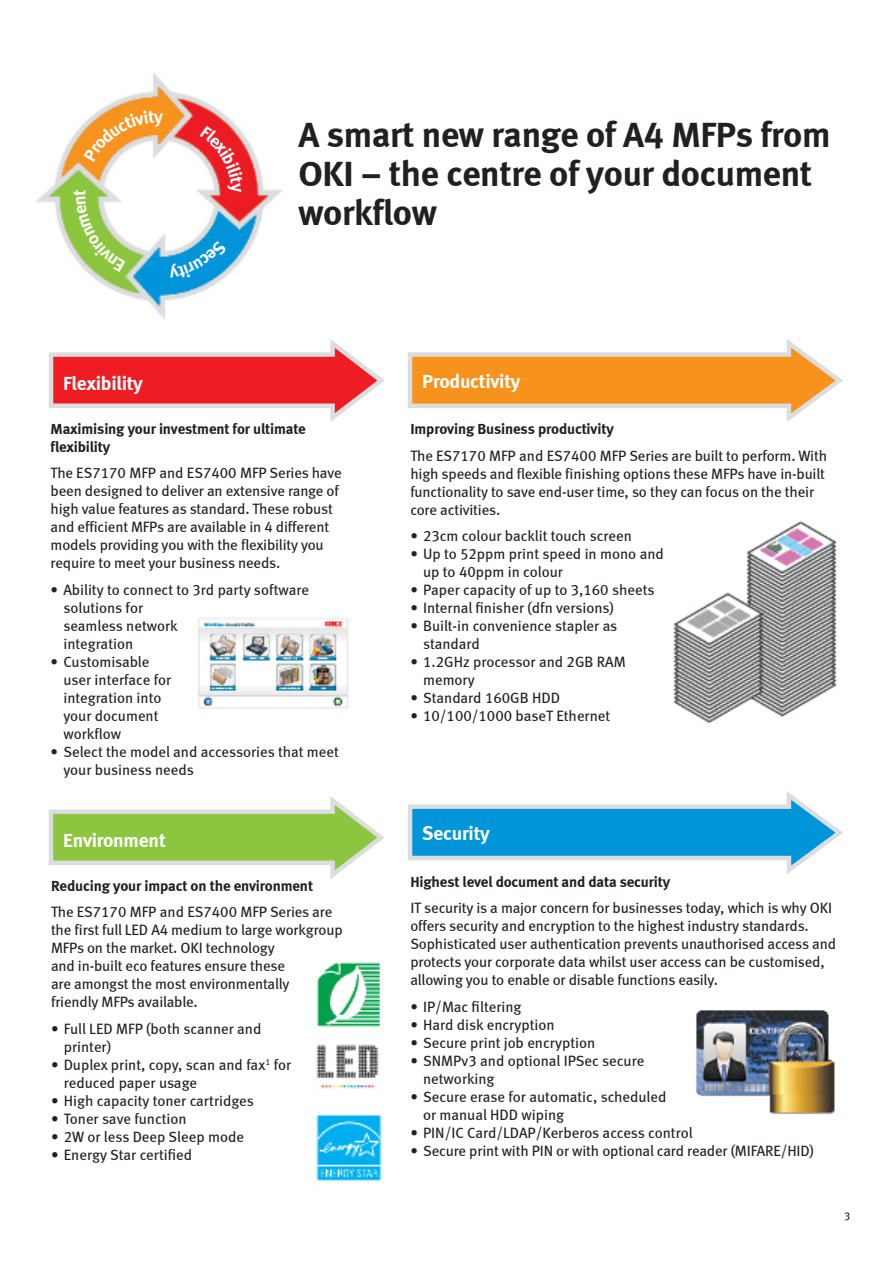
<style>
.page{position:relative;width:893px;height:1263px;background:#fff}
.page>*{position:absolute;margin:0;border:0;box-sizing:border-box;transform-origin:0 0}
.t1{font:36px/39px "Meta Bold LF";letter-spacing:-.01em;color:#231f20}
.BodyTextSubHead{font:19.5px "Meta Bold LF";letter-spacing:-.01em;color:#fff}
.BodyTextSubHead-2{font:15px/18px "Meta Book LF";letter-spacing:-.01em;color:#231f20}
.BodyTextSubHead-3{font:15px/18px "Meta Bold LF";letter-spacing:-.01em;color:#231f20}
.BodyText{font:11.25px "Meta Book LF";color:#231f20}
</style>
<div class="page">
<img style="left:36px;top:72px;width:801px;height:1110px">
<svg style="left:47px;top:337px;width:341px;height:90px"></svg>
<svg style="left:406px;top:337px;width:437px;height:90px"></svg>
<svg style="left:47px;top:794px;width:341px;height:90px"></svg>
<svg style="left:406px;top:789px;width:437px;height:90px"></svg>
<svg style="left:200px;top:125px;width:43px;height:68px"></svg>
<svg style="left:168px;top:240px;width:59px;height:38px"></svg>
<svg style="left:73px;top:190px;width:53px;height:82px"></svg>
<svg style="left:83px;top:110px;width:80px;height:51px"></svg>
<p class="t1" style="left:298px;top:115px;width:534px">A smart new range of A4 MFPs from<br>OKI – the centre of your document workflow</p>
<p class="BodyTextSubHead" style="left:63px;top:371px;width:81px">Flexibility</p>
<p class="BodyTextSubHead" style="left:422px;top:370px;width:100px">Productivity</p>
<p class="BodyTextSubHead-3" style="left:410px;top:420px;width:205px">Improving Business productivity</p>
<p class="BodyTextSubHead-2" style="left:410px;top:446px;width:418px">The ES7170 MFP and ES7400 MFP Series are built to perform. With high speeds and flexible finishing options these MFPs have in-built functionality to save end-user time, so they can focus on the their core activities.</p>
<p class="BodyTextSubHead-2" style="left:410px;top:527px;width:223px">• 23cm colour backlit touch screen</p>
<p class="BodyTextSubHead-2" style="left:423px;top:545px;width:242px;text-indent:-13px">• Up to 52ppm print speed in mono and up to 40ppm in colour</p>
<p class="BodyTextSubHead-2" style="left:410px;top:581px;width:246px">• Paper capacity of up to 3,160 sheets</p>
<p class="BodyTextSubHead-2" style="left:410px;top:599px;width:205px">• Internal finisher (dfn versions)</p>
<p class="BodyTextSubHead-2" style="left:423px;top:617px;width:196px;text-indent:-13px">• Built-in convenience stapler as standard</p>
<p class="BodyTextSubHead-2" style="left:423px;top:653px;width:204px;text-indent:-13px">• 1.2GHz processor and 2GB RAM memory</p>
<p class="BodyTextSubHead-2" style="left:410px;top:689px;width:151px">• Standard 160GB HDD</p>
<p class="BodyTextSubHead-2" style="left:410px;top:707px;width:201px">• 10/100/1000 baseT Ethernet</p>
<p class="BodyTextSubHead-3" style="left:51px;top:420px;width:257px">Maximising your investment for ultimate flexibility</p>
<p class="BodyTextSubHead-2" style="left:51px;top:464px;width:293px">The ES7170 MFP and ES7400 MFP Series have been designed to deliver an extensive range of high value features as standard. These robust and efficient MFPs are available in 4 different models providing you with the flexibility you require to meet your business needs.</p>
<p class="BodyTextSubHead-2" style="left:63px;top:580px;width:247px;text-indent:-13px">• Ability to connect to 3rd party software solutions for<br>seamless network<br>integration</p>
<p class="BodyTextSubHead-2" style="left:63px;top:652px;width:109px;text-indent:-13px">• Customisable user interface for integration into your document workflow</p>
<p class="BodyTextSubHead-2" style="left:63px;top:742px;width:277px;text-indent:-13px">• Select the model and accessories that meet your business needs</p>
<p class="BodyTextSubHead" style="left:63px;top:828px;width:104px">Environment</p>
<p class="BodyTextSubHead-3" style="left:51px;top:876px;width:264px">Reducing your impact on the environment</p>
<p class="BodyTextSubHead-2" style="left:51px;top:903px;width:293px">The ES7170 MFP and ES7400 MFP Series are the first full LED A4 medium to large workgroup MFPs on the market. OKI technology<br>and in-built eco features ensure these<br>are amongst the most environmentally<br>friendly MFPs available.</p>
<p class="BodyTextSubHead-2" style="left:64px;top:1019px;width:199px;text-indent:-13px">• Full LED MFP (both scanner and printer)</p>
<p class="BodyTextSubHead-2" style="left:64px;top:1055px;width:229px;text-indent:-13px">• Duplex print, copy, scan and fax<sup>1</sup> for reduced paper usage</p>
<p class="BodyTextSubHead-2" style="left:51px;top:1091px;width:204px">• High capacity toner cartridges</p>
<p class="BodyTextSubHead-2" style="left:51px;top:1109px;width:137px">• Toner save function</p>
<p class="BodyTextSubHead-2" style="left:51px;top:1127px;width:194px">• 2W or less Deep Sleep mode</p>
<p class="BodyTextSubHead-2" style="left:51px;top:1145px;width:143px">• Energy Star certified</p>
<p class="BodyTextSubHead" style="left:422px;top:822px;width:69px">Security</p>
<p class="BodyTextSubHead-3" style="left:410px;top:872px;width:261px">Highest level document and data security</p>
<p class="BodyTextSubHead-2" style="left:410px;top:899px;width:427px">IT security is a major concern for businesses today, which is why OKI offers security and encryption to the highest industry standards.<br>Sophisticated user authentication prevents unauthorised access and protects your corporate data whilst user access can be customised, allowing you to enable or disable functions easily.</p>
<p class="BodyTextSubHead-2" style="left:410px;top:997px;width:113px">• IP/Mac filtering</p>
<p class="BodyTextSubHead-2" style="left:410px;top:1015px;width:146px">• Hard disk encryption</p>
<p class="BodyTextSubHead-2" style="left:410px;top:1033px;width:187px">• Secure print job encryption</p>
<p class="BodyTextSubHead-2" style="left:423px;top:1051px;width:223px;text-indent:-13px">• SNMPv3 and optional IPSec secure networking</p>
<p class="BodyTextSubHead-2" style="left:423px;top:1087px;width:245px;text-indent:-13px">• Secure erase for automatic, scheduled or manual HDD wiping</p>
<p class="BodyTextSubHead-2" style="left:410px;top:1123px;width:284px">• PIN/IC Card/LDAP/Kerberos access control</p>
<p class="BodyTextSubHead-2" style="left:410px;top:1141px;width:405px">• Secure print with PIN or with optional card reader (MIFARE/HID)</p>
<p class="BodyText" style="left:844px;top:1210px;width:8px">3</p>
</div>
